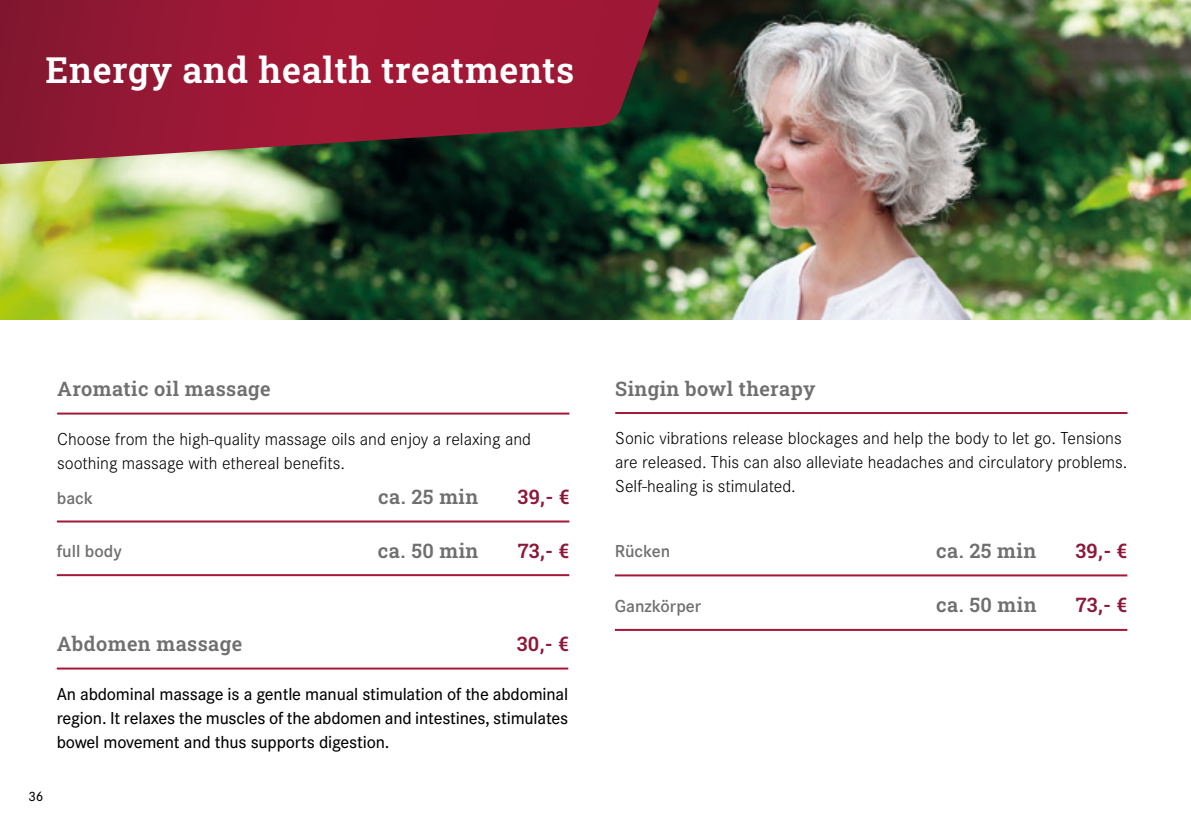
<style>
.page{position:relative;width:1191px;height:840px;background:#fff}
.page>*{position:absolute;margin:0;border:0;box-sizing:border-box;transform-origin:0 0}
.t1{font:600 36px "Roboto Slab";letter-spacing:.02em;color:#fff}
.t2{font:600 20px "Roboto Slab";letter-spacing:.02em;color:#706f6f}
.t3{font:600 20px "Roboto Slab";letter-spacing:.02em;color:#8e1839}
.t4{font:300 18px/24px "Corporate S";color:#000}
.t5{font:500 18px/24px "Corporate S";letter-spacing:-.01em;color:#000;text-align:justify}
.t6{font:600 18px "Corporate S";color:#706f6f}
.t7{font:500 14px "Corporate S";color:#000}
</style>
<div class="page">
<img style="left:0;top:0;width:1191px;height:319px">
<svg style="left:0;top:0;width:660px;height:164px;background:#881f34"></svg>
<hr style="left:57px;top:412px;width:512px;height:2px;background:#a41737">
<hr style="left:615px;top:412px;width:512px;height:2px;background:#a41737">
<hr style="left:57px;top:520px;width:512px;height:2px;background:#a41737">
<hr style="left:615px;top:574px;width:512px;height:2px;background:#a41737">
<hr style="left:57px;top:574px;width:512px;height:2px;background:#a41737">
<hr style="left:615px;top:628px;width:512px;height:2px;background:#a41737">
<hr style="left:57px;top:667px;width:511px;height:2px;background:#a41737">
<h1 class="t1" style="left:45px;top:45px;width:530px">Energy and health treatments</h1>
<p class="t2" style="left:57px;top:375px;width:215px">Aromatic oil massage</p>
<p class="t2" style="left:615px;top:374px;width:202px">Singin bowl therapy</p>
<p class="t4" style="left:57px;top:427px;width:475px">Choose from the high-quality massage oils and enjoy a relaxing and soothing massage with ethereal benefits.</p>
<p class="t4" style="left:615px;top:426px;width:514px">Sonic vibrations release blockages and help the body to let go. Tensions are released. This can also alleviate headaches and circulatory problems.<br>Self-healing is stimulated.</p>
<p class="t2" style="left:378px;top:482px;width:102px">ca. 25 min</p>
<p class="t2" style="left:378px;top:536px;width:102px">ca. 50 min</p>
<p class="t2" style="left:936px;top:536px;width:102px">ca. 25 min</p>
<p class="t2" style="left:936px;top:591px;width:102px">ca. 50 min</p>
<p class="t3" style="left:517px;top:482px;width:53px">39,- €</p>
<p class="t3" style="left:517px;top:536px;width:53px">73,- €</p>
<p class="t3" style="left:1075px;top:536px;width:53px">39,- €</p>
<p class="t3" style="left:1075px;top:591px;width:53px">73,- €</p>
<p class="t6" style="left:57px;top:487px;width:38px">back</p>
<p class="t6" style="left:57px;top:540px;width:67px">full body</p>
<p class="t6" style="left:615px;top:541px;width:57px">Rücken</p>
<p class="t6" style="left:615px;top:595px;width:88px">Ganzkörper</p>
<p class="t2" style="left:57px;top:629px;width:187px">Abdomen massage</p>
<p class="t3" style="left:516px;top:629px;width:54px">30,- €</p>
<p class="t5" style="left:57px;top:681px;width:513px">An abdominal massage is a gentle manual stimulation of the abdominal region. It relaxes the muscles of the abdomen and intestines, stimulates bowel movement and thus supports digestion.</p>
<p class="t7" style="left:28px;top:788px;width:17px">36</p>
</div>
